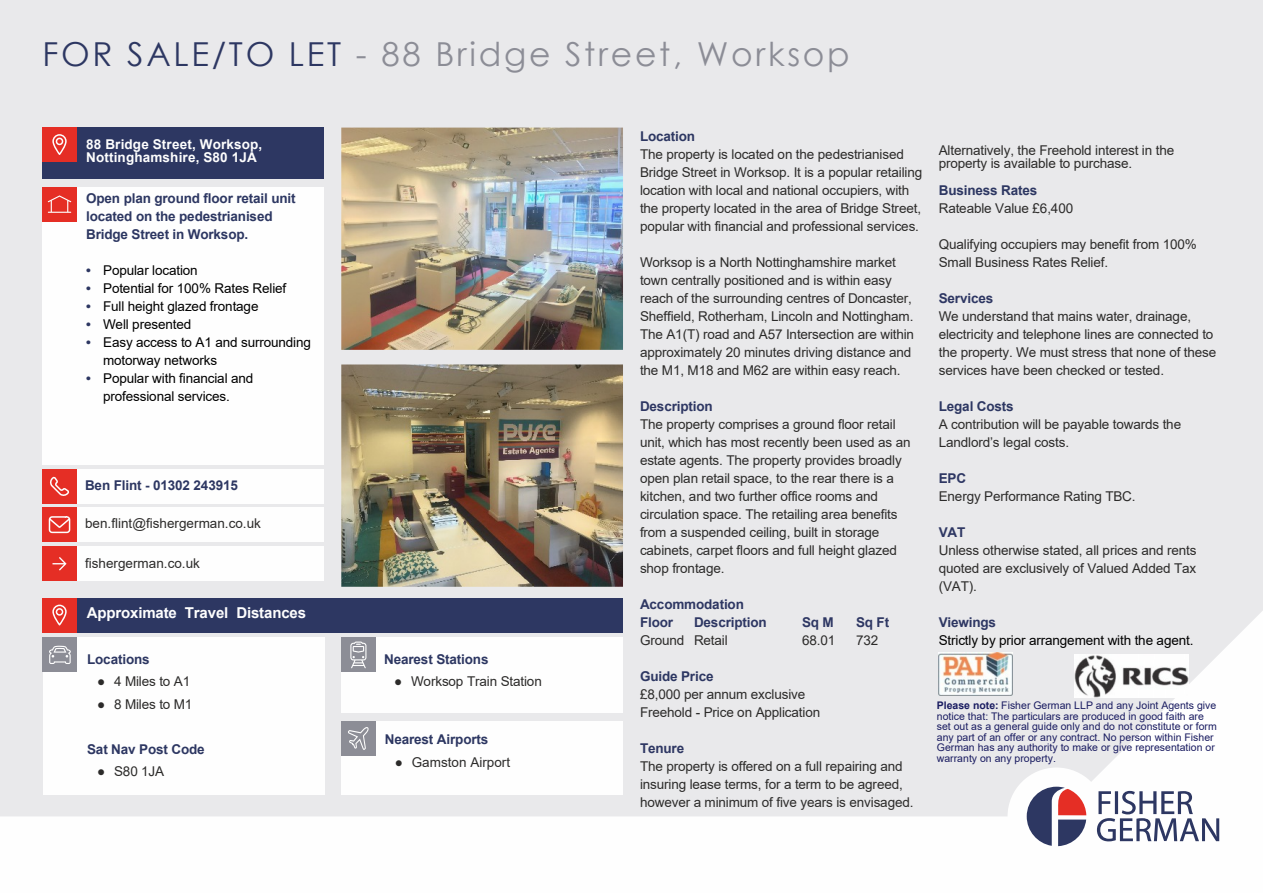
<style>
.page{position:relative;width:1263px;height:893px;background:#fff}
.page>*{position:absolute;margin:0;border:0;box-sizing:border-box;transform-origin:0 0}
.t1{font:33px "Century Gothic";letter-spacing:.08em;color:#8c8d96}
.t2{font:700 15px "Arial";letter-spacing:-.01em;color:#fefefe}
.t3{font:13.5px/18px "Arial";letter-spacing:-.01em;color:#2c2b2a}
.t4{font:13.5px/18px "Arial";letter-spacing:-.01em;color:#000}
.t5{font:700 13.5px/18px "Arial";letter-spacing:-.01em;color:#2d3762}
.t6{font:700 13.5px/18px "Arial";letter-spacing:-.01em;color:#2e3763}
.t7{font:700 13.5px/13.5px "Arial";letter-spacing:.01em;color:#fefefe}
.t8{font:10.5px/10.5px "Arial";color:#1a1c61}
.s1{color:#2d3762}
.s2{font-weight:700;color:#2d3762}
.s3{font-family:"Times New Roman"}
.s4{font-weight:700}
</style>
<div class="page">
<div style="left:0;top:0;width:1263px;height:816px;background:#e9e9eb"></div>
<div style="left:1007px;top:767px;width:98px;height:98px;background:#fefefe;border-radius:50%"></div>
<svg style="left:1097px;top:791px;width:122px;height:50px"></svg>
<svg style="left:1027px;top:787px;width:59px;height:59px"></svg>
<div style="left:43px;top:187px;width:281px;height:278px;background:#fefefe"></div>
<div style="left:43px;top:128px;width:281px;height:51px;background:#2d3762"></div>
<div style="left:43px;top:187px;width:34px;height:34px;background:#e52e25"></div>
<svg style="left:48px;top:195px;width:23px;height:18px"></svg>
<div style="left:43px;top:128px;width:34px;height:34px;background:#e52e25"></div>
<svg style="left:52px;top:134px;width:15px;height:21px"></svg>
<div style="left:43px;top:547px;width:281px;height:34px;background:#fefefe"></div>
<div style="left:43px;top:508px;width:281px;height:34px;background:#fefefe"></div>
<div style="left:43px;top:469px;width:281px;height:34px;background:#fefefe"></div>
<div style="left:43px;top:508px;width:34px;height:34px;background:#e52e25"></div>
<div style="left:49px;top:516px;width:21px;height:17px;border:2px solid #fefefe;border-radius:3px"></div>
<svg style="left:48px;top:517px;width:23px;height:12px"></svg>
<div style="left:43px;top:469px;width:34px;height:34px;background:#e52e25"></div>
<svg style="left:50px;top:476px;width:20px;height:20px"></svg>
<div style="left:43px;top:547px;width:34px;height:34px;background:#e52e25"></div>
<svg style="left:53px;top:557px;width:14px;height:14px"></svg>
<img style="left:341px;top:128px;width:282px;height:222px">
<div style="left:43px;top:638px;width:281px;height:157px;background:#fefefe"></div>
<div style="left:43px;top:598px;width:580px;height:34px;background:#2d3762"></div>
<div style="left:43px;top:598px;width:34px;height:34px;background:#e52e25"></div>
<svg style="left:52px;top:605px;width:15px;height:20px"></svg>
<div style="left:43px;top:638px;width:34px;height:34px;background:#8c8d96"></div>
<svg style="left:49px;top:646px;width:22px;height:18px"></svg>
<img style="left:341px;top:364px;width:282px;height:223px">
<div style="left:341px;top:638px;width:282px;height:75px;background:#fefefe"></div>
<div style="left:341px;top:638px;width:34px;height:34px;background:#8c8d96"></div>
<svg style="left:350px;top:642px;width:16px;height:26px"></svg>
<div style="left:341px;top:721px;width:282px;height:74px;background:#fefefe"></div>
<div style="left:341px;top:721px;width:34px;height:34px;background:#8c8d96"></div>
<svg style="left:348px;top:727px;width:21px;height:23px"></svg>
<img style="left:1075px;top:654px;width:114px;height:43px">
<img style="left:939px;top:652px;width:74px;height:43px">
<h1 class="t1" style="left:43px;top:41px;width:809px"><span class="s1">FOR SALE/TO LET</span> - 88 Bridge Street, Worksop</h1>
<p class="t7" style="left:86px;top:139px;width:178px">88 Bridge Street, Worksop,<br>Nottinghamshire, S80 1JA</p>
<p class="t5" style="left:86px;top:190px;width:211px">Open plan ground floor retail unit located on the pedestrianised<br>Bridge Street in Worksop.</p>
<p class="t4" style="left:86px;top:262px;width:113px"><span class="s2">•</span> Popular location</p>
<p class="t4" style="left:86px;top:280px;width:202px"><span class="s2">•</span> Potential for 100% Rates Relief</p>
<p class="t4" style="left:86px;top:298px;width:174px"><span class="s2">•</span> Full height glazed frontage</p>
<p class="t4" style="left:86px;top:316px;width:107px"><span class="s2">•</span> Well presented</p>
<p class="t4" style="left:103px;top:334px;width:209px;text-indent:-17px"><span class="s2">•</span> Easy access to A1 and surrounding motorway networks</p>
<p class="t4" style="left:86px;top:370px;width:169px;text-align:center"><span class="s2">•</span> Popular with financial and professional services.</p>
<p class="t5" style="left:85px;top:478px;width:154px">Ben Flint - 01302 243915</p>
<p class="t3" style="left:85px;top:516px;width:177px">ben.flint@fishergerman.co.uk</p>
<p class="t3" style="left:85px;top:555px;width:116px">fishergerman.co.uk</p>
<p class="t2" style="left:87px;top:607px;width:221px">Approximate Travel Distances</p>
<p class="t5" style="left:87px;top:651px;width:64px">Locations</p>
<p class="t3" style="left:97px;top:674px;width:94px"><span class="s3">●</span> 4 Miles to A1</p>
<p class="t3" style="left:97px;top:696px;width:97px"><span class="s3">●</span> 8 Miles to M1</p>
<p class="t5" style="left:87px;top:741px;width:119px">Sat Nav Post Code</p>
<p class="t3" style="left:97px;top:764px;width:69px"><span class="s3">●</span> S80 1JA</p>
<p class="t5" style="left:384px;top:651px;width:106px">Nearest Stations</p>
<p class="t3" style="left:394px;top:674px;width:149px"><span class="s3">●</span> Worksop Train Station</p>
<p class="t5" style="left:385px;top:732px;width:105px">Nearest Airports</p>
<p class="t3" style="left:395px;top:754px;width:117px"><span class="s3">●</span> Gamston Airport</p>
<p class="t5" style="left:640px;top:129px;width:57px">Location</p>
<p class="t3" style="left:640px;top:147px;width:284px">The property is located on the pedestrianised Bridge Street in Worksop. It is a popular retailing location with local and national occupiers, with the property located in the area of Bridge Street, popular with financial and professional services.</p>
<p class="t3" style="left:640px;top:255px;width:276px">Worksop is a North Nottinghamshire market town centrally positioned and is within easy reach of the surrounding centres of Doncaster, Sheffield, Rotherham, Lincoln and Nottingham.<br>The A1(T) road and A57 Intersection are within approximately 20 minutes driving distance and the M1, M18 and M62 are within easy reach.</p>
<p class="t6" style="left:640px;top:399px;width:74px">Description</p>
<p class="t3" style="left:640px;top:417px;width:272px">The property comprises a ground floor retail unit, which has most recently been used as an estate agents. The property provides broadly open plan retail space, to the rear there is a kitchen, and two further office rooms and circulation space. The retailing area benefits from a suspended ceiling, built in storage cabinets, carpet floors and full height glazed shop frontage.</p>
<p class="t6" style="left:640px;top:597px;width:105px">Accommodation<br>Floor</p>
<p class="t6" style="left:694px;top:615px;width:74px">Description</p>
<p class="t6" style="left:802px;top:615px;width:33px">Sq M</p>
<p class="t6" style="left:856px;top:615px;width:35px">Sq Ft</p>
<p class="t3" style="left:640px;top:633px;width:89px">Ground Retail</p>
<p class="t3" style="left:802px;top:633px;width:35px">68.01</p>
<p class="t3" style="left:856px;top:633px;width:24px">732</p>
<p class="t5" style="left:640px;top:669px;width:75px">Guide Price</p>
<p class="t3" style="left:640px;top:687px;width:182px">£8,000 per annum exclusive<br>Freehold - Price on Application</p>
<p class="t6" style="left:640px;top:741px;width:46px">Tenure</p>
<p class="t3" style="left:640px;top:759px;width:275px">The property is offered on a full repairing and insuring lease terms, for a term to be agreed, however a minimum of five years is envisaged.</p>
<p class="t3" style="left:939px;top:144px;width:237px;line-height:13.5px">Alternatively, the Freehold interest in the property is available to purchase.</p>
<p class="t5" style="left:939px;top:183px;width:100px">Business Rates</p>
<p class="t3" style="left:939px;top:201px;width:136px">Rateable Value £6,400</p>
<p class="t3" style="left:939px;top:237px;width:260px">Qualifying occupiers may benefit from 100%<br>Small Business Rates Relief.</p>
<p class="t6" style="left:939px;top:291px;width:56px">Services</p>
<p class="t3" style="left:939px;top:309px;width:279px">We understand that mains water, drainage, electricity and telephone lines are connected to the property. We must stress that none of these services have been checked or tested.</p>
<p class="t5" style="left:939px;top:399px;width:77px">Legal Costs</p>
<p class="t3" style="left:939px;top:417px;width:244px">A contribution will be payable towards the<br>Landlord’s legal costs.</p>
<p class="t6" style="left:939px;top:471px;width:29px">EPC</p>
<p class="t3" style="left:939px;top:489px;width:198px">Energy Performance Rating TBC.</p>
<p class="t6" style="left:939px;top:525px;width:28px">VAT</p>
<p class="t3" style="left:939px;top:543px;width:259px;text-align:justify">Unless otherwise stated, all prices and rents quoted are exclusively of Valued Added Tax (VAT).</p>
<p class="t6" style="left:939px;top:615px;width:59px">Viewings</p>
<p class="t4" style="left:939px;top:633px;width:256px">Strictly by prior arrangement with the agent.</p>
<p class="t8" style="left:937px;top:701px;width:281px"><span class="s4">Please note:</span> Fisher German LLP and any Joint Agents give notice that: The particulars are produced in good faith are set out as a general guide only and do not constitute or form any part of an offer or any contract. No person within Fisher German has any authority to make or give representation or warranty on any property.</p>
</div>
